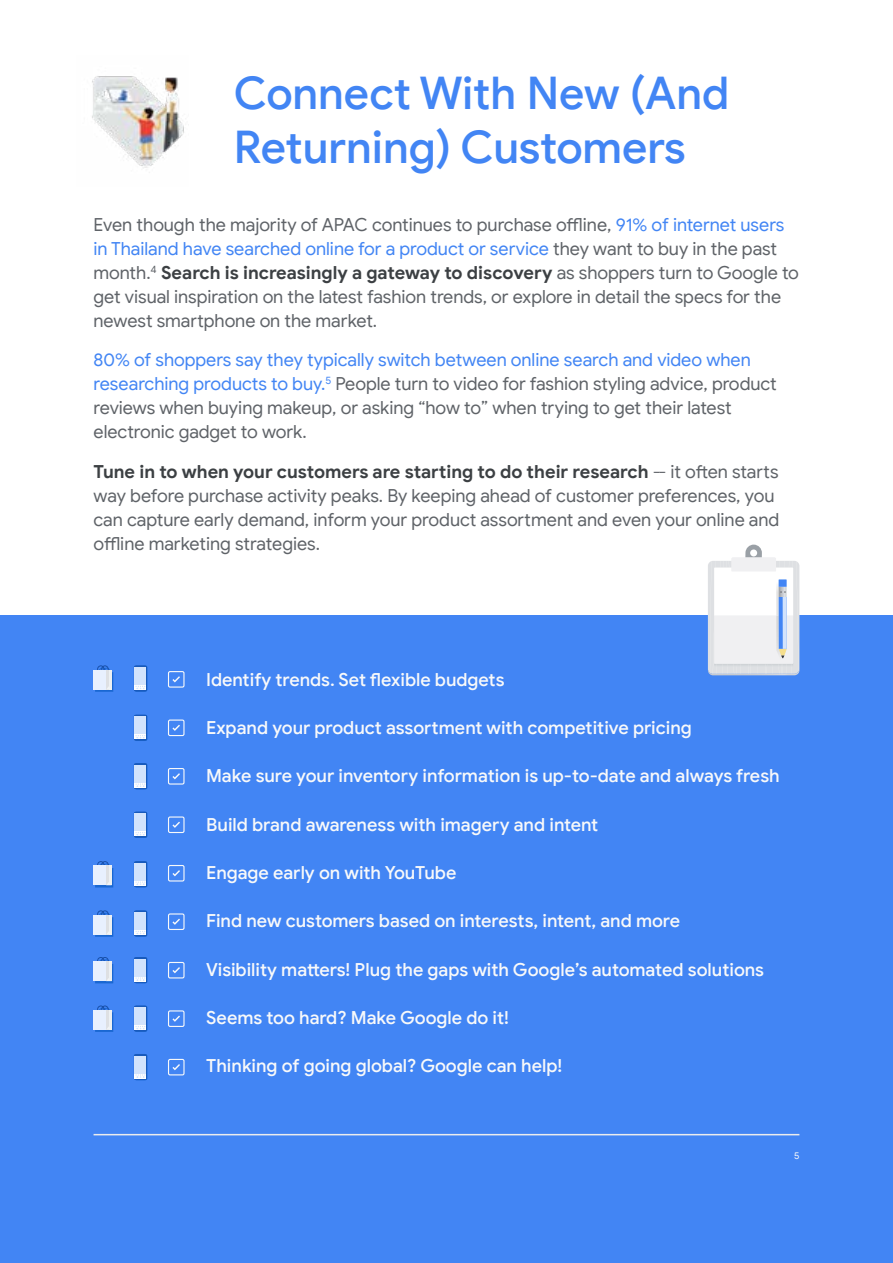
<style>
.page{position:relative;width:893px;height:1263px;background:#fff}
.page>*{position:absolute;margin:0;border:0;box-sizing:border-box;transform-origin:0 0}
.t1{font:500 45px/54px "Google Sans Display";letter-spacing:-.005em;color:#4285f4}
.t2{font:18px/24px "Google Sans";color:#5f6368}
.t3{font:500 18px "Google Sans";color:#f8f9fa}
.t4{font:9.6px "Google Sans";color:#f8f9fa}
.s1{color:#4285f4}
.s2{font-weight:700;color:#3c4043}
</style>
<div class="page">
<div style="left:0;top:615px;width:893px;height:648px;background:#4285f4"></div>
<div style="left:708px;top:561px;width:91px;height:113px;background:#dee0e3;border-radius:5px"></div>
<hr style="left:710px;top:561px;width:1px;height:112px;background:#e2e4e6">
<svg style="left:713px;top:544px;width:86px;height:130px"></svg>
<div style="left:750px;top:549px;width:7px;height:7px;background:#fff;border-radius:50%"></div>
<div style="left:168px;top:671px;width:17px;height:17px;border:1px solid #f8f9fa;border-radius:2px"></div>
<svg style="left:172px;top:676px;width:8px;height:6px"></svg>
<div style="left:168px;top:865px;width:17px;height:16px;border:1px solid #f8f9fa;border-radius:2px"></div>
<svg style="left:172px;top:870px;width:8px;height:6px"></svg>
<div style="left:168px;top:768px;width:17px;height:16px;border:1px solid #f8f9fa;border-radius:2px"></div>
<svg style="left:172px;top:773px;width:8px;height:6px"></svg>
<div style="left:168px;top:962px;width:17px;height:16px;border:1px solid #f8f9fa;border-radius:2px"></div>
<svg style="left:172px;top:967px;width:8px;height:6px"></svg>
<div style="left:168px;top:719px;width:17px;height:17px;border:1px solid #f8f9fa;border-radius:2px"></div>
<svg style="left:172px;top:725px;width:8px;height:6px"></svg>
<div style="left:168px;top:913px;width:17px;height:17px;border:1px solid #f8f9fa;border-radius:2px"></div>
<svg style="left:172px;top:918px;width:8px;height:7px"></svg>
<div style="left:168px;top:816px;width:17px;height:17px;border:1px solid #f8f9fa;border-radius:2px"></div>
<svg style="left:172px;top:822px;width:8px;height:6px"></svg>
<div style="left:168px;top:1010px;width:17px;height:17px;border:1px solid #f8f9fa;border-radius:2px"></div>
<svg style="left:172px;top:1015px;width:8px;height:7px"></svg>
<div style="left:168px;top:1059px;width:17px;height:16px;border:1px solid #f8f9fa;border-radius:2px"></div>
<svg style="left:172px;top:1064px;width:8px;height:6px"></svg>
<svg style="left:134px;top:665px;width:14px;height:27px"></svg>
<svg style="left:134px;top:861px;width:14px;height:27px"></svg>
<svg style="left:134px;top:763px;width:14px;height:26px"></svg>
<svg style="left:134px;top:957px;width:14px;height:26px"></svg>
<svg style="left:134px;top:714px;width:14px;height:27px"></svg>
<svg style="left:134px;top:910px;width:14px;height:27px"></svg>
<svg style="left:134px;top:811px;width:14px;height:27px"></svg>
<svg style="left:134px;top:1005px;width:14px;height:27px"></svg>
<svg style="left:134px;top:1054px;width:14px;height:26px"></svg>
<div style="left:94px;top:670px;width:12px;height:19px;background:#e8f0fe"></div>
<svg style="left:95px;top:665px;width:18px;height:27px"></svg>
<div style="left:94px;top:866px;width:12px;height:19px;background:#e8f0fe"></div>
<svg style="left:95px;top:861px;width:18px;height:26px"></svg>
<div style="left:94px;top:961px;width:12px;height:20px;background:#e8f0fe"></div>
<svg style="left:95px;top:957px;width:18px;height:26px"></svg>
<div style="left:94px;top:915px;width:12px;height:19px;background:#e8f0fe"></div>
<svg style="left:95px;top:910px;width:18px;height:27px"></svg>
<div style="left:94px;top:1010px;width:12px;height:19px;background:#e8f0fe"></div>
<svg style="left:95px;top:1005px;width:18px;height:27px"></svg>
<img style="left:92px;top:76px;width:92px;height:92px">
<hr style="left:94px;top:1134px;width:705px;height:1px;background:#ebeced">
<h1 class="t1" style="left:234px;top:67px;width:497px">Connect With New (And<br>Returning) Customers</h1>
<p class="t2" style="left:94px;top:213px;width:707px">Even though the majority of APAC continues to purchase offline, <span class="s1">91% of internet users in Thailand have searched online for a product or service</span> they want to buy in the past month.<sup>4</sup> <span class="s2">Search is increasingly a gateway to discovery</span> as shoppers turn to Google to get visual inspiration on the latest fashion trends, or explore in detail the specs for the newest smartphone on the market.</p>
<p class="t2" style="left:94px;top:348px;width:685px"><span class="s1">80% of shoppers say they typically switch between online search and video when researching products to buy.</span><sup>5</sup> People turn to video for fashion styling advice, product reviews when buying makeup, or asking “how to” when trying to get their latest electronic gadget to work.</p>
<p class="t2" style="left:94px;top:459px;width:687px"><span class="s2">Tune in to when your customers are starting to do their research</span> -- it often starts way before purchase activity peaks. By keeping ahead of customer preferences, you can capture early demand, inform your product assortment and even your online and offline marketing strategies.</p>
<p class="t3" style="left:206px;top:668px;width:300px">Identify trends. Set flexible budgets</p>
<p class="t3" style="left:206px;top:717px;width:487px">Expand your product assortment with competitive pricing</p>
<p class="t3" style="left:206px;top:765px;width:575px">Make sure your inventory information is up-to-date and always fresh</p>
<p class="t3" style="left:206px;top:813px;width:393px">Build brand awareness with imagery and intent</p>
<p class="t3" style="left:206px;top:862px;width:252px">Engage early on with YouTube</p>
<p class="t3" style="left:206px;top:910px;width:475px">Find new customers based on interests, intent, and more</p>
<p class="t3" style="left:206px;top:958px;width:559px">Visibility matters! Plug the gaps with Google’s automated solutions</p>
<p class="t3" style="left:206px;top:1007px;width:304px">Seems too hard? Make Google do it!</p>
<p class="t3" style="left:206px;top:1055px;width:358px">Thinking of going global? Google can help!</p>
<p class="t4" style="left:794px;top:1149px;width:7px">5</p>
</div>
